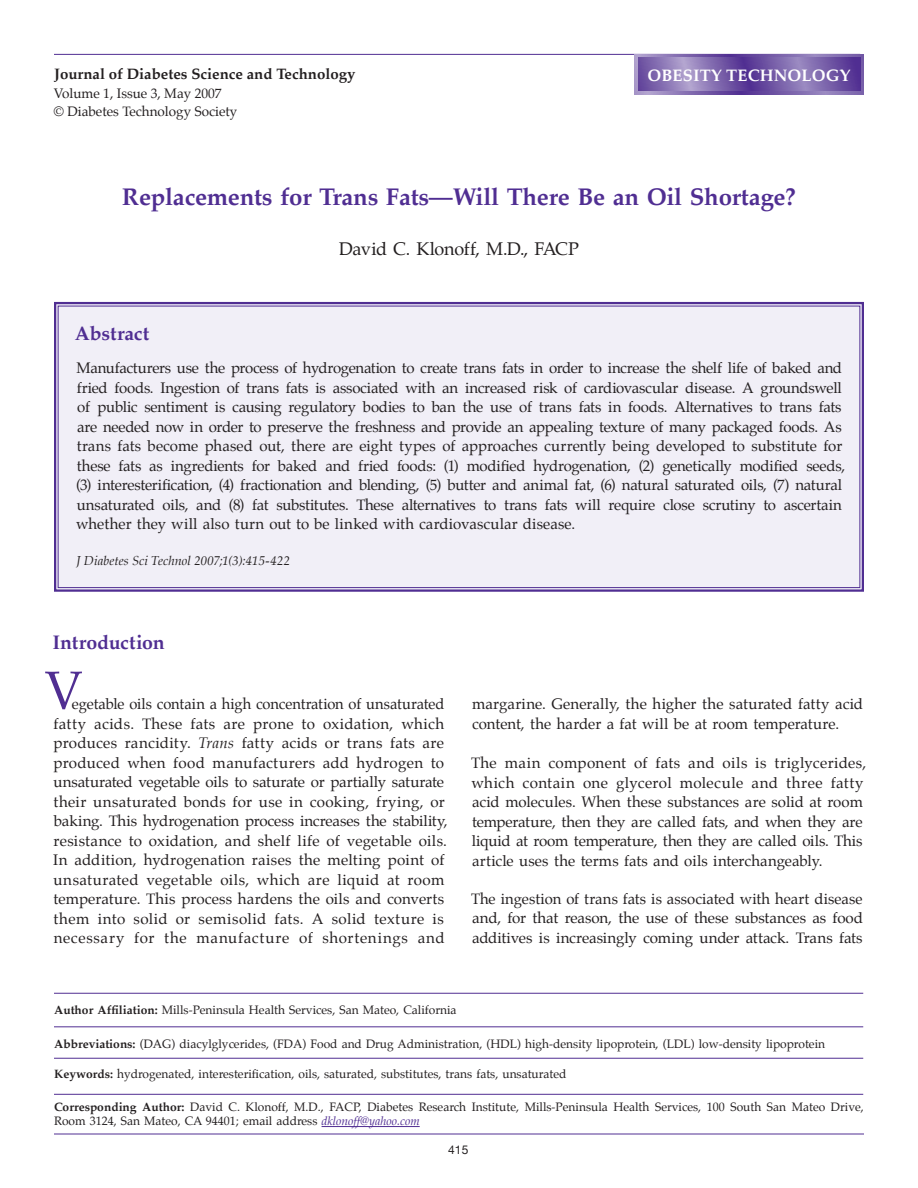
<style>
.page{position:relative;width:918px;height:1188px;background:#fff}
.page>*{position:absolute;margin:0;border:0;box-sizing:border-box;transform-origin:0 0}
.t1{font:54px "Palatino";color:#502e92}
.t2{font:700 24px "Palatino";letter-spacing:-.01em;color:#502e92}
.t3{font:700 19.5px "Palatino";letter-spacing:-.005em;color:#502e92}
.t4{font:18px "Palatino";letter-spacing:-.015em;color:#231f20}
.t5{font:700 16.5px "Palatino";letter-spacing:.01em;color:#fff}
.t6{font:15px/19.5px "Palatino";color:#231f20}
.t7{font:700 15px "Palatino";color:#231f20}
.t8{font:13.5px/18px "Palatino";color:#231f20}
.t9{font:italic 12.75px "Palatino";letter-spacing:.005em;color:#231f20}
.t10{font:12px/14.2px "Palatino";color:#231f20}
.t11{font:12px "Helvetica Neue";color:#231f20}
.s1{font-style:italic}
.s2{font-weight:700}
.s3{font-style:italic;color:#502e92}
</style>
<div class="page">
<hr style="left:54px;top:1134px;width:810px;height:1px;background:#502e92">
<div style="left:54px;top:301px;width:810px;height:291px;background:#f1eff7"></div>
<hr style="left:322px;top:1126px;width:98px;height:1px;background:#502e92">
<hr style="left:54px;top:993px;width:809px;height:1px;background:#502e92">
<hr style="left:54px;top:1026px;width:809px;height:1px;background:#502e92">
<hr style="left:54px;top:1058px;width:809px;height:1px;background:#502e92">
<hr style="left:54px;top:1094px;width:809px;height:1px;background:#502e92">
<hr style="left:54px;top:54px;width:806px;height:1px;background:#502e92">
<svg style="left:635px;top:54px;width:229px;height:41px;background:#8069af"></svg>
<svg style="left:638px;top:57px;width:223px;height:34px;background:#7b63ab"></svg>
<p class="t7" style="left:54px;top:61px;width:303px">Journal of Diabetes Science and Technology</p>
<p class="t8" style="left:54px;top:85px;width:185px">Volume 1, Issue 3, May 2007<br>© Diabetes Technology Society</p>
<p class="t5" style="left:648px;top:61px;width:205px">OBESITY TECHNOLOGY</p>
<h2 class="t2" style="left:122px;top:177px;width:676px">Replacements for Trans Fats—Will There Be an Oil Shortage?</h2>
<p class="t4" style="left:339px;top:234px;width:241px">David C. Klonoff, M.D., FACP</p>
<h3 class="t3" style="left:75px;top:317px;width:76px">Abstract</h3>
<p class="t6" style="left:76px;top:359px;width:770px">Manufacturers use the process of hydrogenation to create trans fats in order to increase the shelf life of baked and fried foods. Ingestion of trans fats is associated with an increased risk of cardiovascular disease. A groundswell of public sentiment is causing regulatory bodies to ban the use of trans fats in foods. Alternatives to trans fats are needed now in order to preserve the freshness and provide an appealing texture of many packaged foods. As trans fats become phased out, there are eight types of approaches currently being developed to substitute for these fats as ingredients for baked and fried foods: (1) modified hydrogenation, (2) genetically modified seeds, (3) interesterification, (4) fractionation and blending, (5) butter and animal fat, (6) natural saturated oils, (7) natural unsaturated oils, and (8) fat substitutes. These alternatives to trans fats will require close scrutiny to ascertain whether they will also turn out to be linked with cardiovascular disease.</p>
<p class="t9" style="left:77px;top:550px;width:215px">J Diabetes Sci Technol 2007;1(3):415-422</p>
<h3 class="t3" style="left:52px;top:626px;width:114px">Introduction</h3>
<h1 class="t1" style="left:45px;top:646px;width:40px">V</h1>
<p class="t6" style="left:53px;top:694px;width:396px;text-indent:19px">egetable oils contain a high concentration of unsaturated fatty acids. These fats are prone to oxidation, which produces rancidity. <span class="s1">Trans</span> fatty acids or trans fats are produced when food manufacturers add hydrogen to unsaturated vegetable oils to saturate or partially saturate their unsaturated bonds for use in cooking, frying, or baking. This hydrogenation process increases the stability, resistance to oxidation, and shelf life of vegetable oils.<br>In addition, hydrogenation raises the melting point of unsaturated vegetable oils, which are liquid at room temperature. This process hardens the oils and converts them into solid or semisolid fats. A solid texture is necessary for the manufacture of shortenings and</p>
<p class="t6" style="left:472px;top:694px;width:393px">margarine. Generally, the higher the saturated fatty acid content, the harder a fat will be at room temperature.</p>
<p class="t6" style="left:471px;top:753px;width:397px">The main component of fats and oils is triglycerides, which contain one glycerol molecule and three fatty acid molecules. When these substances are solid at room temperature, then they are called fats, and when they are liquid at room temperature, then they are called oils. This article uses the terms fats and oils interchangeably.</p>
<p class="t6" style="left:471px;top:889px;width:393px;text-align:justify">The ingestion of trans fats is associated with heart disease and, for that reason, the use of these substances as food additives is increasingly coming under attack. Trans fats</p>
<p class="t10" style="left:54px;top:1003px;width:404px"><span class="s2">Author Affiliation:</span> Mills-Peninsula Health Services, San Mateo, California</p>
<p class="t10" style="left:54px;top:1036px;width:773px"><span class="s2">Abbreviations:</span> (DAG) diacylglycerides, (FDA) Food and Drug Administration, (HDL) high-density lipoprotein, (LDL) low-density lipoprotein</p>
<p class="t10" style="left:54px;top:1067px;width:514px"><span class="s2">Keywords:</span> hydrogenated, interesterification, oils, saturated, substitutes, trans fats, unsaturated</p>
<p class="t10" style="left:54px;top:1100px;width:811px"><span class="s2">Corresponding Author:</span> David C. Klonoff, M.D., FACP, Diabetes Research Institute, Mills-Peninsula Health Services, 100 South San Mateo Drive,<br>Room 3124, San Mateo, CA 94401; email address <span class="s3">dklonoff@yahoo.com</span></p>
<p class="t11" style="left:448px;top:1143px;width:22px">415</p>
</div>
